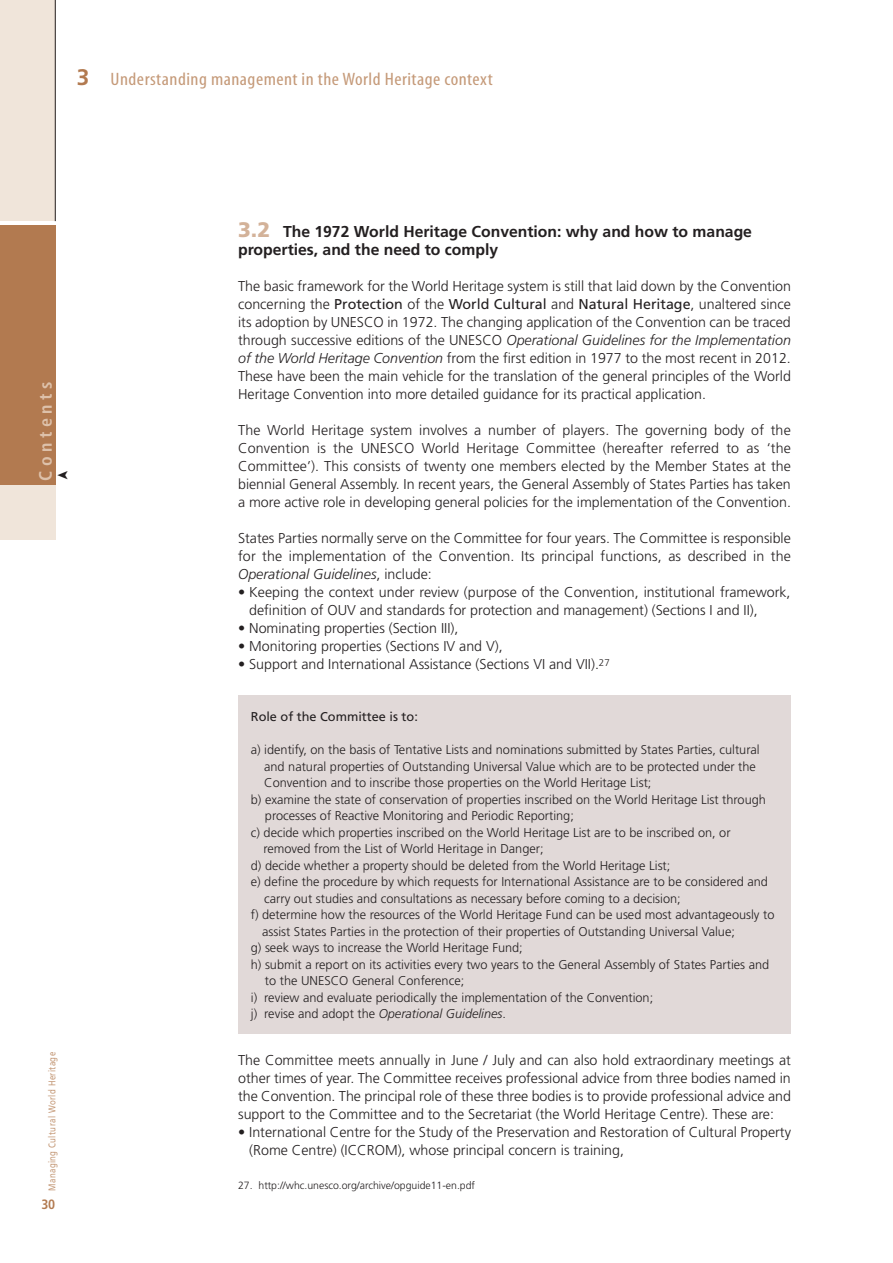
<style>
.page{position:relative;width:893px;height:1263px;background:#fff}
.page>*{position:absolute;margin:0;border:0;box-sizing:border-box;transform-origin:0 0}
.t1{font:condensed 18px "Myriad";letter-spacing:.025em;color:#c59a79;scale:1.1 1}
.t2{font:700 condensed 18px "Frutiger";letter-spacing:.25em;color:#ddc1aa}
.t3{font:700 15.75px/18px "Frutiger";color:#231f20}
.t4{font:300 14.25px/18px "Frutiger";color:#231f20;text-align:justify}
.t5{font:700 condensed 13.5px "Frutiger";color:#b27a50}
.t6{font:300 12.75px "Frutiger";color:#231f20}
.t7{font:italic 300 12.75px "Frutiger";color:#231f20}
.t8{font:12.75px "Frutiger";color:#231f20}
.t9{font:300 10.5px "Frutiger";color:#231f20}
.t10{font:9.75px "Frutiger";letter-spacing:.05em;color:#c59a79;scale:.8 1}
.s1{font-family:"Frutiger";font-weight:700;font-stretch:normal;font-size:22.5px;color:#b27a50}
.s2{font-weight:900;font-size:21px;color:#d3b299}
.s3{font-weight:400}
.s4{font-style:italic}
.s5{font-style:normal}
</style>
<div class="page">
<div style="left:0;top:485px;width:55px;height:55px;background:#f0e5da"></div>
<div style="left:0;top:225px;width:55px;height:260px;background:#b27a50"></div>
<div style="left:0;top:0;width:55px;height:221px;background:#f0e5da"></div>
<hr style="left:55px;top:0;width:1px;height:221px;background:#231f20">
<div style="left:238px;top:695px;width:553px;height:338px;background:#e1d9d8"></div>
<p class="t1" style="left:77px;top:73px;width:380px"><span class="s1">3</span> Understanding management in the World Heritage context</p>
<p class="t2" style="left:38px;top:480px;width:100px;rotate:-90deg">Contents</p>
<p class="t10" style="left:48px;top:1191px;width:175px;rotate:-90deg">Managing Cultural World Heritage</p>
<p class="t5" style="left:42px;top:1199px;width:15px">30</p>
<p class="t3" style="left:238px;top:224px;width:515px"><span class="s2">3.2</span> The 1972 World Heritage Convention: why and how to manage properties, and the need to comply</p>
<p class="t4" style="left:238px;top:278px;width:554px">The basic framework for the World Heritage system is still that laid down by the Convention concerning the <span class="s3">Protection</span> of the <span class="s3">World Cultural</span> and <span class="s3">Natural Heritage</span>, unaltered since its adoption by UNESCO in 1972. The changing application of the Convention can be traced through successive editions of the UNESCO <span class="s4">Operational Guidelines for the Implementation of the World Heritage Convention</span> from the first edition in 1977 to the most recent in 2012.<br>These have been the main vehicle for the translation of the general principles of the World Heritage Convention into more detailed guidance for its practical application.</p>
<p class="t4" style="left:238px;top:422px;width:554px">The World Heritage system involves a number of players. The governing body of the Convention is the UNESCO World Heritage Committee (hereafter referred to as ‘the Committee’). This consists of twenty one members elected by the Member States at the biennial General Assembly. In recent years, the General Assembly of States Parties has taken a more active role in developing general policies for the implementation of the Convention.</p>
<p class="t4" style="left:238px;top:530px;width:554px">States Parties normally serve on the Committee for four years. The Committee is responsible for the implementation of the Convention. Its principal functions, as described in the <span class="s4">Operational Guidelines</span>, include:</p>
<p class="t4" style="left:249px;top:584px;width:543px;text-indent:-11px">• Keeping the context under review (purpose of the Convention, institutional framework, definition of OUV and standards for protection and management) (Sections I and II),</p>
<p class="t4" style="left:238px;top:620px;width:222px">• Nominating properties (Section III),</p>
<p class="t4" style="left:238px;top:638px;width:266px">• Monitoring properties (Sections IV and V),</p>
<p class="t4" style="left:238px;top:656px;width:373px">• Support and International Assistance (Sections VI and VII).<sup>27</sup></p>
<p class="t8" style="left:251px;top:712px;width:168px">Role of the Committee is to:</p>
<p class="t6" style="left:251px;top:745px;width:510px">a) identify, on the basis of Tentative Lists and nominations submitted by States Parties, cultural</p>
<p class="t6" style="left:264px;top:761px;width:493px">and natural properties of Outstanding Universal Value which are to be protected under the</p>
<p class="t6" style="left:264px;top:778px;width:389px">Convention and to inscribe those properties on the World Heritage List;</p>
<p class="t6" style="left:251px;top:794px;width:516px">b) examine the state of conservation of properties inscribed on the World Heritage List through</p>
<p class="t6" style="left:265px;top:811px;width:310px">processes of Reactive Monitoring and Periodic Reporting;</p>
<p class="t6" style="left:251px;top:827px;width:481px">c) decide which properties inscribed on the World Heritage List are to be inscribed on, or</p>
<p class="t6" style="left:263px;top:844px;width:282px">removed from the List of World Heritage in Danger;</p>
<p class="t6" style="left:251px;top:860px;width:421px">d) decide whether a property should be deleted from the World Heritage List;</p>
<p class="t6" style="left:251px;top:877px;width:518px">e) define the procedure by which requests for International Assistance are to be considered and</p>
<p class="t6" style="left:264px;top:893px;width:418px">carry out studies and consultations as necessary before coming to a decision;</p>
<p class="t6" style="left:251px;top:910px;width:525px">f) determine how the resources of the World Heritage Fund can be used most advantageously to</p>
<p class="t6" style="left:262px;top:926px;width:474px">assist States Parties in the protection of their properties of Outstanding Universal Value;</p>
<p class="t6" style="left:251px;top:943px;width:273px">g) seek ways to increase the World Heritage Fund;</p>
<p class="t6" style="left:251px;top:959px;width:520px">h) submit a report on its activities every two years to the General Assembly of States Parties and</p>
<p class="t6" style="left:265px;top:976px;width:201px">to the UNESCO General Conference;</p>
<p class="t6" style="left:251px;top:992px;width:404px">i) review and evaluate periodically the implementation of the Convention;</p>
<p class="t7" style="left:251px;top:1009px;width:257px"><span class="s5">j) revise and adopt the</span> Operational Guidelines<span class="s5">.</span></p>
<p class="t4" style="left:238px;top:1052px;width:554px">The Committee meets annually in June / July and can also hold extraordinary meetings at other times of year. The Committee receives professional advice from three bodies named in the Convention. The principal role of these three bodies is to provide professional advice and support to the Committee and to the Secretariat (the World Heritage Centre). These are:</p>
<p class="t4" style="left:249px;top:1124px;width:543px;text-indent:-11px">• International Centre for the Study of the Preservation and Restoration of Cultural Property (Rome Centre) (ICCROM), whose principal concern is training,</p>
<p class="t9" style="left:238px;top:1180px;width:238px">27. http://whc.unesco.org/archive/opguide11-en.pdf</p>
</div>
